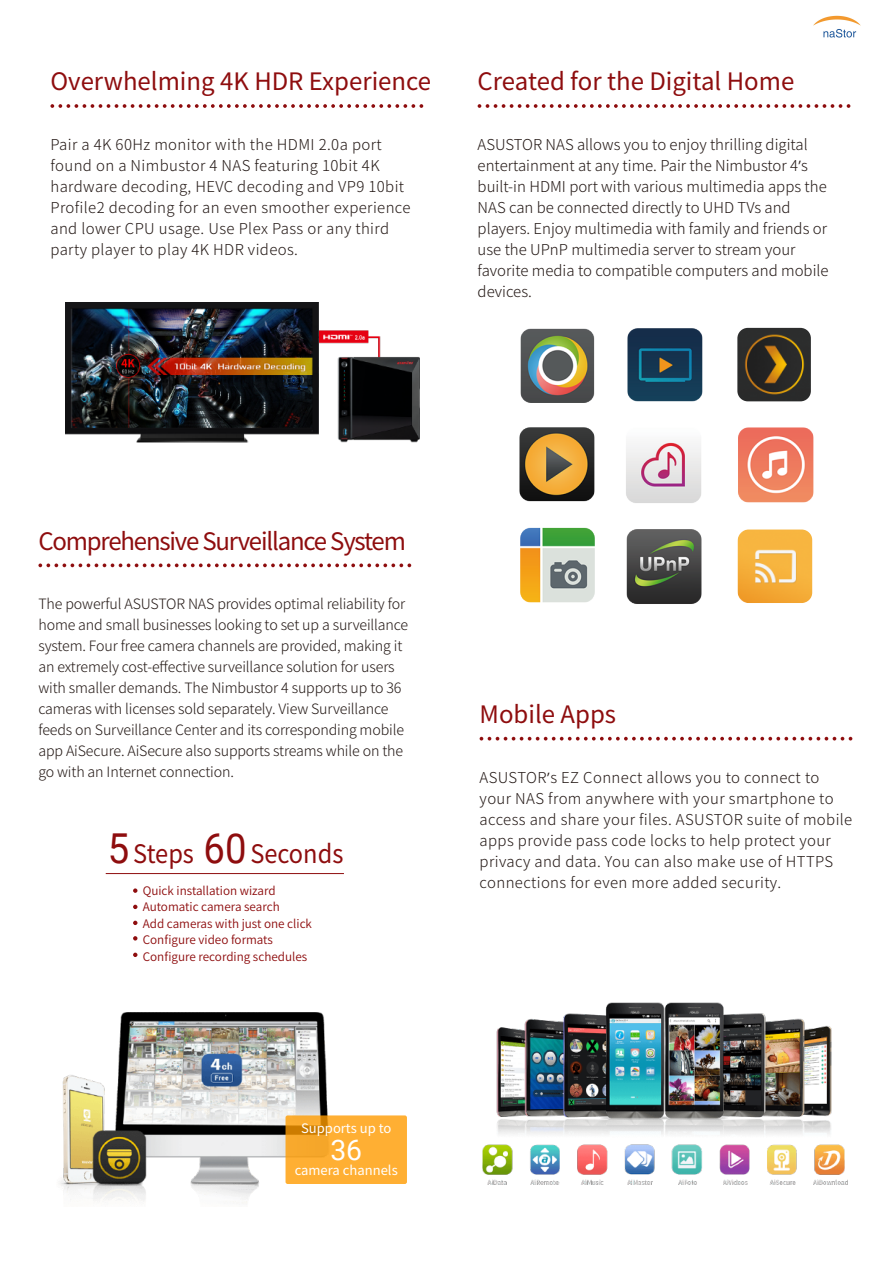
<style>
.page{position:relative;width:893px;height:1263px;background:#fff}
.page>*{position:absolute;margin:0;border:0;box-sizing:border-box;transform-origin:0 0}
.t1{font:28.35px "Roboto";color:#fff}
.t2{font:25.35px "Noto Sans CJ Ktc";color:#8e0d0e;scale:.93 1}
.t3{font:24px "Noto Sans CJ Ktc";color:#8e0d0e}
.t4{font:24px "Noto Sans CJ Ktc";letter-spacing:-.05em;color:#8e0d0e}
.t5{font:300 15px/21px "Noto Sans CJ Ktc";letter-spacing:.015em;color:#231815}
.t6{font:300 14.25px/21px "Noto Sans CJ Ktc";letter-spacing:-.01em;color:#231815}
.t7{font:13.05px "Noto Sans CJ Ktc";color:#fff}
.t8{font:600 11.7px/16.5px "Noto Sans CJ Ktc";color:#8e0d0e}
.s1{font-family:"Myriad Pro";font-weight:400}
.s2{font-family:"Roboto";font-size:41.25px}
</style>
<div class="page">
<svg style="left:38px;top:563px;width:373px;height:4px"></svg>
<svg style="left:50px;top:104px;width:373px;height:4px"></svg>
<img style="left:59px;top:1012px;width:269px;height:191px">
<svg style="left:286px;top:1115px;width:121px;height:69px;background:#faab30"></svg>
<img style="left:482px;top:1002px;width:366px;height:183px">
<svg style="left:478px;top:104px;width:372px;height:4px"></svg>
<svg style="left:480px;top:737px;width:372px;height:3px"></svg>
<img style="left:520px;top:527px;width:75px;height:76px">
<img style="left:520px;top:328px;width:75px;height:75px">
<img style="left:626px;top:529px;width:76px;height:75px">
<img style="left:738px;top:427px;width:76px;height:76px">
<img style="left:627px;top:328px;width:76px;height:74px">
<img style="left:626px;top:442px;width:75px;height:61px">
<img style="left:519px;top:427px;width:76px;height:75px">
<img style="left:737px;top:328px;width:74px;height:73px">
<img style="left:738px;top:529px;width:74px;height:74px">
<hr style="left:106px;top:873px;width:238px;height:1px;background:#8e0d0e">
<svg style="left:133px;top:888px;width:4px;height:5px"></svg>
<svg style="left:133px;top:905px;width:4px;height:4px"></svg>
<svg style="left:133px;top:921px;width:4px;height:4px"></svg>
<svg style="left:133px;top:936px;width:4px;height:4px"></svg>
<svg style="left:133px;top:953px;width:4px;height:4px"></svg>
<img style="left:65px;top:302px;width:354px;height:140px">
<img style="left:813px;top:15px;width:48px;height:23px">
<h3 class="t3" style="left:50px;top:68px;width:382px">Overwhelming 4K HDR Experience</h3>
<p class="t5" style="left:50px;top:134px;width:362px">Pair a 4K 60Hz monitor with the HDMI 2.0a port found on a Nimbustor 4 NAS featuring 10bit 4K hardware decoding, HEVC decoding and VP9 10bit Profile2 decoding for an even smoother experience and lower CPU usage. Use Plex Pass or any third party player to play 4K HDR videos.</p>
<h3 class="t3" style="left:478px;top:68px;width:318px">Created for the Digital Home</h3>
<p class="t5" style="left:478px;top:134px;width:352px">ASUSTOR NAS allows you to enjoy thrilling digital entertainment at any time. Pair the Nimbustor 4<span class="s1">’</span>s built-in HDMI port with various multimedia apps the NAS can be connected directly to UHD TVs and players. Enjoy multimedia with family and friends or use the UPnP multimedia server to stream your favorite media to compatible computers and mobile devices.</p>
<h3 class="t4" style="left:38px;top:527px;width:369px">Comprehensive Surveillance System</h3>
<p class="t6" style="left:38px;top:593px;width:371px">The powerful ASUSTOR NAS provides optimal reliability for home and small businesses looking to set up a surveillance system. Four free camera channels are provided, making it an extremely cost-effective surveillance solution for users with smaller demands. The Nimbustor 4 supports up to 36 cameras with licenses sold separately. View Surveillance feeds on Surveillance Center and its corresponding mobile app AiSecure. AiSecure also supports streams while on the go with an Internet connection.</p>
<h2 class="t2" style="left:108px;top:839px;width:255px"><span class="s2">5</span> Steps <span class="s2">60</span> Seconds</h2>
<p class="t8" style="left:143px;top:883px;width:171px">Quick installation wizard<br>Automatic camera search<br>Add cameras with just one click<br>Configure video formats<br>Configure recording schedules</p>
<p class="t7" style="left:301px;top:1121px;width:92px">Supports up to</p>
<h1 class="t1" style="left:330px;top:1130px;width:33px">36</h1>
<p class="t7" style="left:295px;top:1162px;width:105px">camera channels</p>
<h3 class="t3" style="left:480px;top:701px;width:138px">Mobile Apps</h3>
<p class="t5" style="left:480px;top:767px;width:374px">ASUSTOR<span class="s1">’</span>s EZ Connect allows you to connect to your NAS from anywhere with your smartphone to access and share your files. ASUSTOR suite of mobile apps provide pass code locks to help protect your privacy and data. You can also make use of HTTPS connections for even more added security.</p>
</div>
